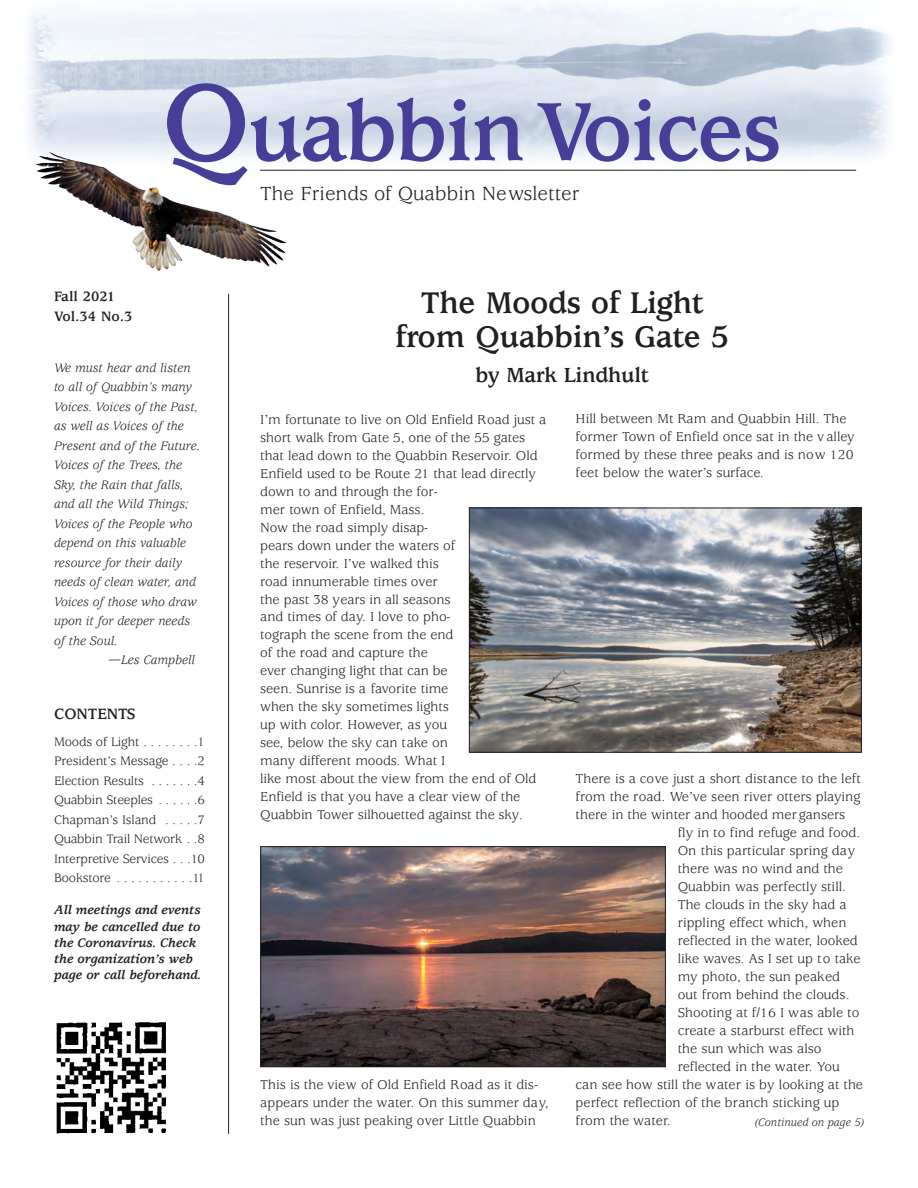
<style>
.page{position:relative;width:918px;height:1188px;background:#fff}
.page>*{position:absolute;margin:0;border:0;box-sizing:border-box;transform-origin:0 0}
.t1{font:700 120px "Usherwood";color:#473e98}
.t2{font:700 91.05px "Usherwood";letter-spacing:-.02em;color:#473e98}
.t3{font:700 33px/34.5px "Usherwood";letter-spacing:-.01em;color:#231f20;text-align:center}
.t4{font:700 22.5px "Usherwood";letter-spacing:-.01em;color:#231f20}
.t5{font:21px "Usherwood";color:#231f20}
.t6{font:700 16.5px "Usherwood";color:#231f20}
.t7{font:700 15px/19.5px "Usherwood";color:#231f20}
.t8{font:14.25px/18px "Usherwood";color:#231f20}
.t9{font:italic 13.5px "Usherwood";color:#231f20}
.t10{font:13.5px/19.5px "Usherwood";letter-spacing:-.015em;color:#231f20;text-align:justify}
.t11{font:italic 700 13.5px/16.2px "Usherwood";color:#231f20}
.t12{font:italic 12px "Usherwood";color:#231f20}
</style>
<div class="page">
<hr style="left:228px;top:294px;width:1px;height:840px;background:#231f20">
<hr style="left:260px;top:170px;width:596px;height:1px;background:#231f20">
<img style="left:56px;top:1022px;width:110px;height:112px">
<img style="left:36px;top:152px;width:134px;height:119px">
<img style="left:262px;top:848px;width:402px;height:217px">
<div style="left:260px;top:846px;width:406px;height:221px;border:1px solid #231f20"></div>
<img style="left:471px;top:510px;width:389px;height:241px">
<div style="left:469px;top:508px;width:393px;height:245px;border:1px solid #231f20"></div>
<h1 class="t1" style="left:162px;top:78px;width:90px">Q</h1>
<h2 class="t2" style="left:248px;top:98px;width:535px">uabbinVoices</h2>
<h3 class="t5" style="left:260px;top:182px;width:321px">The Friends of Quabbin Newsletter</h3>
<p class="t7" style="left:54px;top:288px;width:80px">Fall 2021<br>Vol.34 No.3</p>
<p class="t9" style="left:54px;top:363px;width:138px">We must hear and listen</p>
<p class="t9" style="left:54px;top:382px;width:140px">to all of Quabbin’s many</p>
<p class="t9" style="left:54px;top:402px;width:146px">Voices. Voices of the Past,</p>
<p class="t9" style="left:54px;top:421px;width:131px">as well as Voices of the</p>
<p class="t9" style="left:54px;top:441px;width:147px">Present and of the Future.</p>
<p class="t9" style="left:54px;top:460px;width:130px">Voices of the Trees, the</p>
<p class="t9" style="left:54px;top:480px;width:131px">Sky, the Rain that falls,</p>
<p class="t9" style="left:54px;top:499px;width:136px">and all the Wild Things;</p>
<p class="t9" style="left:54px;top:518px;width:140px">Voices of the People who</p>
<p class="t9" style="left:54px;top:538px;width:134px">depend on this valuable</p>
<p class="t9" style="left:54px;top:557px;width:130px">resource for their daily</p>
<p class="t9" style="left:54px;top:577px;width:143px">needs of clean water, and</p>
<p class="t9" style="left:54px;top:596px;width:144px">Voices of those who draw</p>
<p class="t9" style="left:54px;top:616px;width:138px">upon it for deeper needs</p>
<p class="t9" style="left:54px;top:635px;width:65px">of the Soul.</p>
<p class="t9" style="left:108px;top:655px;width:89px">—Les Campbell</p>
<p class="t6" style="left:54px;top:708px;width:83px">CONTENTS</p>
<p class="t10" style="left:54px;top:732px;width:153px">Moods of Light . . . . . . . .1<br>President’s Message . . . .2<br>Election Results . . . . . . .4<br>Quabbin Steeples . . . . . .6<br>Chapman’s Island . . . . .7<br>Quabbin Trail Network . .8<br>Interpretive Services . . .10<br>Bookstore . . . . . . . . . . .11</p>
<p class="t11" style="left:54px;top:903px;width:149px">All meetings and events may be cancelled due to the Coronavirus. Check the organization’s web page or call beforehand.</p>
<h3 class="t3" style="left:395px;top:288px;width:336px">The Moods of Light from Quabbin’s Gate 5</h3>
<h3 class="t4" style="left:476px;top:366px;width:175px">by Mark Lindhult</h3>
<p class="t8" style="left:260px;top:411px;width:287px">I’m fortunate to live on Old Enfield Road just a short walk from Gate 5, one of the 55 gates that lead down to the Quabbin Reservoir. Old Enfield used to be Route 21 that lead directly down to and through the for-<br>mer town of Enfield, Mass.<br>Now the road simply disap-<br>pears down under the waters of<br>the reservoir. I’ve walked this<br>road innumerable times over<br>the past 38 years in all seasons<br>and times of day. I love to pho-<br>tograph the scene from the end<br>of the road and capture the<br>ever changing light that can be<br>seen. Sunrise is a favorite time<br>when the sky sometimes lights<br>up with color. However, as you<br>see, below the sky can take on<br>many different moods. What I<br>like most about the view from the end of Old Enfield is that you have a clear view of the Quabbin Tower silhouetted against the sky.</p>
<p class="t8" style="left:576px;top:411px;width:281px">Hill between Mt Ram and Quabbin Hill. The former Town of Enfield once sat in the v alley formed by these three peaks and is now 120 feet below the water’s surface.</p>
<p class="t8" style="left:576px;top:771px;width:287px">There is a cove just a short distance to the left</p>
<p class="t8" style="left:576px;top:789px;width:286px">from the road. We’ve seen river otters playing</p>
<p class="t8" style="left:576px;top:807px;width:271px">there in the winter and hooded mergansers</p>
<p class="t8" style="left:678px;top:825px;width:184px">fly in to find refuge and food.</p>
<p class="t8" style="left:678px;top:843px;width:179px">On this particular spring day</p>
<p class="t8" style="left:678px;top:861px;width:167px">there was no wind and the</p>
<p class="t8" style="left:678px;top:879px;width:170px">Quabbin was perfectly still.</p>
<p class="t8" style="left:678px;top:897px;width:170px">The clouds in the sky had a</p>
<p class="t8" style="left:678px;top:915px;width:170px">rippling effect which, when</p>
<p class="t8" style="left:678px;top:933px;width:182px">reflected in the water, looked</p>
<p class="t8" style="left:678px;top:951px;width:184px">like waves. As I set up to take</p>
<p class="t8" style="left:678px;top:969px;width:164px">my photo, the sun peaked</p>
<p class="t8" style="left:678px;top:987px;width:174px">out from behind the clouds.</p>
<p class="t8" style="left:678px;top:1005px;width:183px">Shooting at f/16 I was able to</p>
<p class="t8" style="left:678px;top:1023px;width:178px">create a starburst effect with</p>
<p class="t8" style="left:678px;top:1041px;width:145px">the sun which was also</p>
<p class="t8" style="left:678px;top:1059px;width:163px">reflected in the water. You</p>
<p class="t8" style="left:576px;top:1077px;width:289px">can see how still the water is by looking at the</p>
<p class="t8" style="left:576px;top:1095px;width:265px">perfect reflection of the branch sticking up</p>
<p class="t8" style="left:576px;top:1113px;width:97px">from the water.</p>
<p class="t12" style="left:755px;top:1118px;width:111px">(Continued on page 5)</p>
<p class="t8" style="left:260px;top:1077px;width:290px">This is the view of Old Enfield Road as it dis&shy;appears under the water. On this summer day, the sun was just peaking over Little Quabbin</p>
</div>
